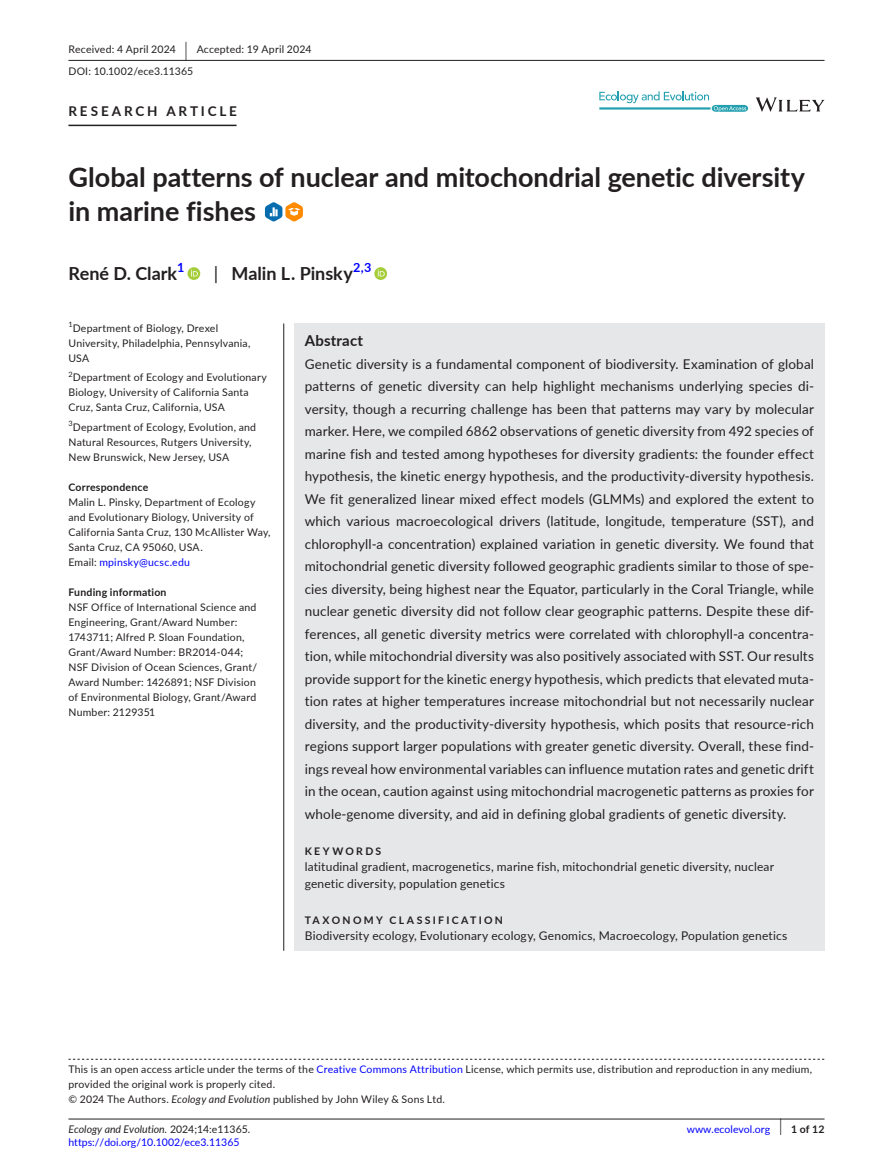
<style>
.page{position:relative;width:893px;height:1174px;background:#fff}
.page>*{position:absolute;margin:0;border:0;box-sizing:border-box;transform-origin:0 0}
.t1{font:700 27px/34.5px "Lato";color:#231f20}
.t2{font:700 18px "Lato";color:#231f20}
.t3{font:700 15px "Lato";letter-spacing:.015em;color:#231f20}
.t4{font:13.5px/22.5px "Lato";letter-spacing:.01em;color:#231f20;text-align:justify}
.t5{font:700 13.5px "Lato";letter-spacing:.21em;color:#231f20}
.t6{font:700 12.6px "Lato";color:#00f}
.t7{font:12px/16.5px "Lato";letter-spacing:.015em;color:#231f20}
.t8{font:10.5px/15px "Lato";letter-spacing:.02em;color:#231f20}
.t9{font:10.5px "Lato";color:#00f}
.t10{font:700 10.5px "Lato";letter-spacing:.02em;color:#231f20}
.t11{font:italic 10.5px "Lato";color:#231f20}
.t12{font:700 10.5px "Lato";letter-spacing:.22em;color:#231f20}
.t13{font:7.35px "Lato";color:#231f20}
.s1{font-size:19.65px}
.s2{font-weight:400}
.s3{color:#00f}
.s4{font-style:italic}
.s5{font-style:normal}
.s6{font-weight:400;font-size:17.4px}
</style>
<div class="page">
<hr style="left:68px;top:1118px;width:756px;height:1px;background:#231f20">
<svg style="left:756px;top:97px;width:68px;height:15px"></svg>
<svg style="left:599px;top:91px;width:149px;height:21px"></svg>
<hr style="left:68px;top:60px;width:756px;height:1px;background:#231f20">
<hr style="left:68px;top:125px;width:169px;height:1px;background:#231f20">
<svg style="left:265px;top:202px;width:38px;height:19px"></svg>
<svg style="left:187px;top:267px;width:13px;height:13px"></svg>
<svg style="left:191px;top:269px;width:7px;height:7px"></svg>
<svg style="left:374px;top:267px;width:13px;height:13px"></svg>
<svg style="left:378px;top:269px;width:7px;height:7px"></svg>
<svg style="left:68px;top:1058px;width:756px;height:1px"></svg>
<div style="left:294px;top:323px;width:530px;height:627px;background:#e6e7e9"></div>
<hr style="left:283px;top:323px;width:1px;height:627px;background:#231f20">
<p class="t8" style="left:68px;top:38px;width:245px;line-height:21.8px">Received: 4 April 2024 <span class="s1">|</span> Accepted: 19 April 2024<br>DOI: 10.1002/ece3.11365</p>
<p class="t5" style="left:68px;top:101px;width:170px">RESEARCH ARTICLE</p>
<h1 class="t1" style="left:68px;top:159px;width:738px">Global patterns of nuclear and mitochondrial genetic diversity in marine fishes</h1>
<h2 class="t2" style="left:68px;top:260px;width:110px">René D. Clark</h2>
<p class="t6" style="left:177px;top:258px;width:9px">1</p>
<h2 class="t2" style="left:214px;top:260px;width:141px"><span class="s2">|</span> Malin L. Pinsky</h2>
<p class="t6" style="left:353px;top:258px;width:20px">2,3</p>
<p class="t13" style="left:68px;top:319px;width:6px">1</p>
<p class="t8" style="left:68px;top:320px;width:184px;text-indent:4px">Department of Biology, Drexel<br>University, Philadelphia, Pennsylvania,<br>USA</p>
<p class="t13" style="left:68px;top:369px;width:6px">2</p>
<p class="t8" style="left:68px;top:370px;width:200px;text-indent:4px">Department of Ecology and Evolutionary<br>Biology, University of California Santa<br>Cruz, Santa Cruz, California, USA</p>
<p class="t8" style="left:68px;top:419px;width:189px"><sup>3</sup>Department of Ecology, Evolution, and<br>Natural Resources, Rutgers University,<br>New Brunswick, New Jersey, USA</p>
<p class="t10" style="left:68px;top:479px;width:81px">Correspondence</p>
<p class="t8" style="left:68px;top:494px;width:204px">Malin L. Pinsky, Department of Ecology and Evolutionary Biology, University of California Santa Cruz, 130 McAllister Way, Santa Cruz, CA 95060, USA.<br>Email: <span class="s3">mpinsky@ucsc.edu</span></p>
<p class="t10" style="left:68px;top:584px;width:100px">Funding information</p>
<p class="t8" style="left:68px;top:599px;width:190px">NSF Office of International Science and Engineering, Grant/Award Number:<br>1743711; Alfred P. Sloan Foundation, Grant/Award Number: BR2014-044; NSF Division of Ocean Sciences, Grant/ Award Number: 1426891; NSF Division of Environmental Biology, Grant/Award Number: 2129351</p>
<p class="t3" style="left:305px;top:329px;width:60px">Abstract</p>
<p class="t4" style="left:305px;top:352px;width:511px">Genetic diversity is a fundamental component of biodiversity. Examination of global patterns of genetic diversity can help highlight mechanisms underlying species di&shy;versity, though a recurring challenge has been that patterns may vary by molecular marker. Here, we compiled 6862 observations of genetic diversity from 492 species of marine fish and tested among hypotheses for diversity gradients: the founder effect hypothesis, the kinetic energy hypothesis, and the productivity-diversity hypothesis.<br>We fit generalized linear mixed effect models (GLMMs) and explored the extent to which various macroecological drivers (latitude, longitude, temperature (SST), and chlorophyll-a concentration) explained variation in genetic diversity. We found that mitochondrial genetic diversity followed geographic gradients similar to those of spe&shy;cies diversity, being highest near the Equator, particularly in the Coral Triangle, while nuclear genetic diversity did not follow clear geographic patterns. Despite these dif&shy;ferences, all genetic diversity metrics were correlated with chlorophyll-a concentra&shy;tion, while mitochondrial diversity was also positively associated with SST. Our results provide support for the kinetic energy hypothesis, which predicts that elevated muta&shy;tion rates at higher temperatures increase mitochondrial but not necessarily nuclear diversity, and the productivity-diversity hypothesis, which posits that resource-rich regions support larger populations with greater genetic diversity. Overall, these find&shy;ings reveal how environmental variables can influence mutation rates and genetic drift in the ocean, caution against using mitochondrial macrogenetic patterns as proxies for whole-genome diversity, and aid in defining global gradients of genetic diversity.</p>
<p class="t12" style="left:305px;top:843px;width:78px">KEYWORDS</p>
<p class="t7" style="left:305px;top:858px;width:471px">latitudinal gradient, macrogenetics, marine fish, mitochondrial genetic diversity, nuclear genetic diversity, population genetics</p>
<p class="t12" style="left:305px;top:912px;width:200px">TAXONOMY CLASSIFICATION</p>
<p class="t7" style="left:305px;top:927px;width:484px">Biodiversity ecology, Evolutionary ecology, Genomics, Macroecology, Population genetics</p>
<p class="t8" style="left:68px;top:1061px;width:745px">This is an open access article under the terms of the <span class="s3">Creative Commons Attribution</span> License, which permits use, distribution and reproduction in any medium, provided the original work is properly cited.<br>© 2024 The Authors. <span class="s4">Ecology and Evolution</span> published by John Wiley &amp; Sons Ltd.</p>
<p class="t11" style="left:68px;top:1121px;width:183px">Ecology and Evolution. <span class="s5">2024;14:e11365.</span></p>
<p class="t10" style="left:779px;top:1121px;width:46px"><span class="s6">|</span> 1 of 12</p>
<p class="t9" style="left:68px;top:1135px;width:173px">https://doi.org/10.1002/ece3.11365</p>
<p class="t9" style="left:687px;top:1121px;width:85px">www.ecolevol.org</p>
</div>
